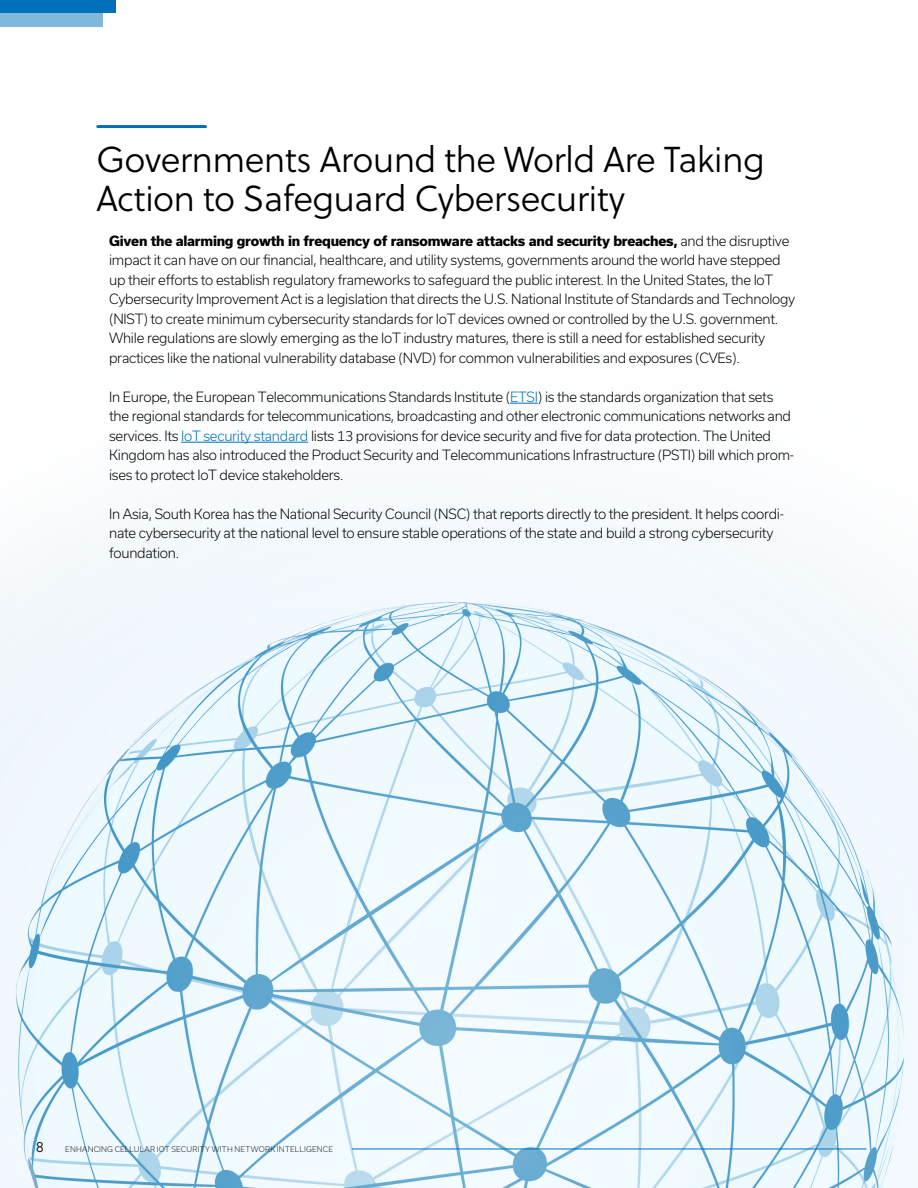
<style>
.page{position:relative;width:918px;height:1188px;background:#fff}
.page>*{position:absolute;margin:0;border:0;box-sizing:border-box;transform-origin:0 0}
.t1{font:36px/39px "Soleil Lt";letter-spacing:-.02em;color:#000}
.t2{font:15px "Soleil Lt";color:#1b1c1d}
.t3{font:300 13.5px/19.5px "Usual";letter-spacing:-.02em;color:#000}
.t4{font:300 7.5px "Usual";letter-spacing:.03em;color:#1b1c1d}
.s1{font-weight:800}
.s2{color:#0070b9}
</style>
<div class="page">
<img style="left:0;top:402px;width:918px;height:786px">
<hr style="left:352px;top:1149px;width:514px;height:1px;background:#0070b9">
<svg style="left:510px;top:403px;width:28px;height:1px"></svg>
<hr style="left:181px;top:442px;width:127px;height:1px;background:#0070b9">
<hr style="left:98px;top:125px;width:108px;height:3px;background:#0070b9">
<div style="left:0;top:0;width:103px;height:27px;background:#80b7dc"></div>
<div style="left:0;top:0;width:116px;height:14px;background:#0070b9"></div>
<h1 class="t1" style="left:96px;top:139px;width:670px">Governments Around the World Are Taking<br>Action to Safeguard Cybersecurity</h1>
<p class="t3" style="left:109px;top:231px;width:688px"><span class="s1">Given the alarming growth in frequency of ransomware attacks and security breaches,</span> and the disruptive impact it can have on our financial, healthcare, and utility systems, governments around the world have stepped up their efforts to establish regulatory frameworks to safeguard the public interest. In the United States, the IoT Cybersecurity Improvement Act is a legislation that directs the U.S. National Institute of Standards and Technology (NIST) to create minimum cybersecurity standards for IoT devices owned or controlled by the U.S. government.<br>While regulations are slowly emerging as the IoT industry matures, there is still a need for established security practices like the national vulnerability database (NVD) for common vulnerabilities and exposures (CVEs).</p>
<p class="t3" style="left:109px;top:387px;width:687px">In Europe, the European Telecommunications Standards Institute (<span class="s2">ETSI</span>) is the standards organization that sets the regional standards for telecommunications, broadcasting and other electronic communications networks and services. Its <span class="s2">IoT security standard</span> lists 13 provisions for device security and five for data protection. The United Kingdom has also introduced the Product Security and Telecommunications Infrastructure (PSTI) bill which prom&shy;ises to protect IoT device stakeholders.</p>
<p class="t3" style="left:109px;top:504px;width:676px">In Asia, South Korea has the National Security Council (NSC) that reports directly to the president. It helps coordi&shy;nate cybersecurity at the national level to ensure stable operations of the state and build a strong cybersecurity foundation.</p>
<p class="t2" style="left:36px;top:1137px;width:10px">8</p>
<p class="t4" style="left:65px;top:1145px;width:269px">ENHANCING CELLULAR IOT SECURITY WITH NETWORK INTELLIGENCE</p>
</div>
